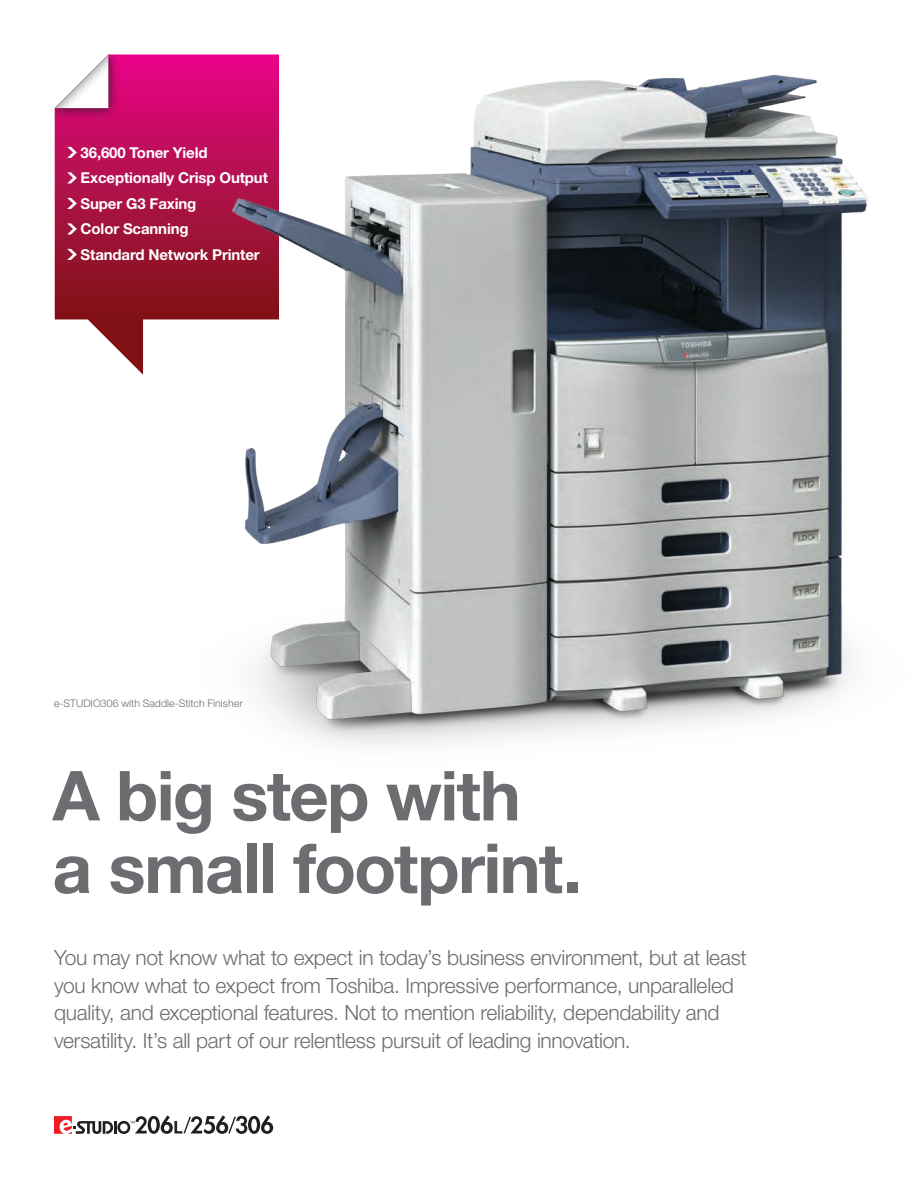
<style>
.page{position:relative;width:918px;height:1188px;background:#fff}
.page>*{position:absolute;margin:0;border:0;box-sizing:border-box;transform-origin:0 0}
.t1{font:700 69px/72.6px "Helvetica Neue LT Std";letter-spacing:-.025em;color:#6c6d70}
.t2{font:300 21px/27.6px "Helvetica Neue LT Std";letter-spacing:-.01em;color:#6c6d70}
.t3{font:700 15px/25.5px "Helvetica Neue LT Std";letter-spacing:-.01em;color:#fff}
.t4{font:300 10.5px "Helvetica Neue LT Std";letter-spacing:.01em;color:#6c6d70}
</style>
<div class="page">
<svg style="left:55px;top:54px;width:224px;height:266px"></svg>
<img style="left:55px;top:54px;width:199px;height:201px">
<svg style="left:55px;top:54px;width:53px;height:54px"></svg>
<img style="left:75px;top:67px;width:793px;height:678px">
<svg style="left:67px;top:147px;width:10px;height:11px"></svg>
<svg style="left:67px;top:172px;width:10px;height:11px"></svg>
<svg style="left:67px;top:198px;width:10px;height:11px"></svg>
<svg style="left:67px;top:223px;width:10px;height:11px"></svg>
<svg style="left:67px;top:249px;width:10px;height:11px"></svg>
<svg style="left:54px;top:1115px;width:219px;height:19px"></svg>
<p class="t3" style="left:81px;top:140px;width:189px">36,600 Toner Yield<br>Exceptionally Crisp Output<br>Super G3 Faxing<br>Color Scanning<br>Standard Network Printer</p>
<p class="t4" style="left:54px;top:697px;width:190px">e-STUDIO306 with Saddle-Stitch Finisher</p>
<h1 class="t1" style="left:52px;top:758px;width:531px">A big step with<br>a small footprint.</h1>
<p class="t2" style="left:54px;top:943px;width:694px">You may not know what to expect in today’s business environment, but at least you know what to expect from Toshiba. Impressive performance, unparalleled quality, and exceptional features. Not to mention reliability, dependability and versatility. It’s all part of our relentless pursuit of leading innovation.</p>
</div>
